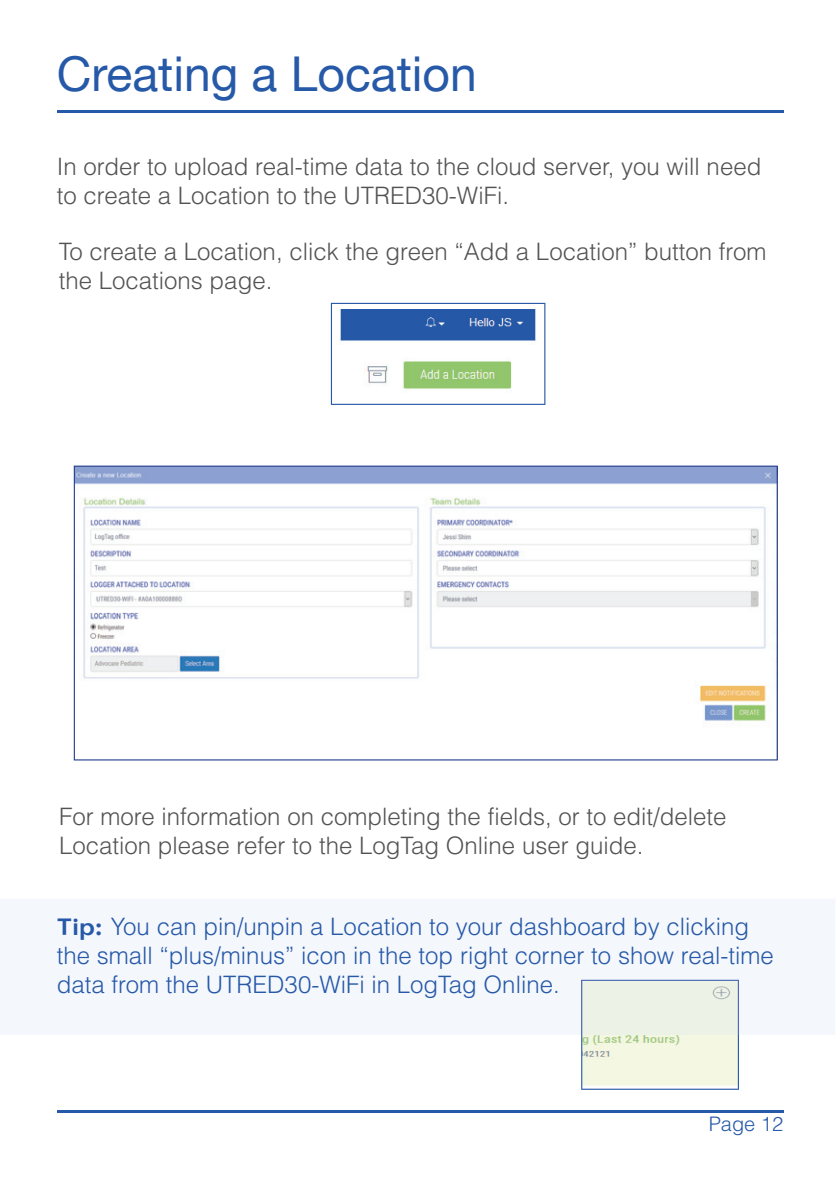
<style>
.page{position:relative;width:840px;height:1191px;background:#fff}
.page>*{position:absolute;margin:0;border:0;box-sizing:border-box;transform-origin:0 0}
.t1{font:48px "Helvetica Neue LT";color:#2659a8}
.t2{font:300 24px/28.8px "Helvetica LT Std";color:#525352}
.t3{font:300 24px/28.8px "Helvetica LT Std";color:#2659a8}
.t4{font:300 20px "Helvetica LT Std";color:#2659a8}
.s1{font-family:"Larke Neue";font-weight:700}
</style>
<div class="page">
<hr style="left:57px;top:1110px;width:725px;height:2px;background:#2659a8">
<svg style="left:331px;top:303px;width:214px;height:102px"></svg>
<svg style="left:74px;top:465px;width:703px;height:295px"></svg>
<div style="left:0;top:899px;width:835px;height:135px;background:#f4f7fc"></div>
<svg style="left:581px;top:979px;width:157px;height:110px"></svg>
<hr style="left:57px;top:110px;width:726px;height:2px;background:#2659a8">
<h1 class="t1" style="left:57px;top:55px;width:421px">Creating a Location</h1>
<p class="t2" style="left:57px;top:154px;width:705px">In order to upload real-time data to the cloud server, you will need to create a Location to the UTRED30-WiFi.</p>
<p class="t2" style="left:59px;top:239px;width:709px">To create a Location, click the green “Add a Location” button from the Locations page.</p>
<p class="t2" style="left:59px;top:804px;width:668px">For more information on completing the fields, or to edit/delete<br>Location please refer to the LogTag Online user guide.</p>
<p class="t3" style="left:57px;top:914px;width:718px"><span class="s1">Tip:</span> You can pin/unpin a Location to your dashboard by clicking the small “plus/minus” icon in the top right corner to show real-time data from the UTRED30-WiFi in LogTag Online.</p>
<p class="t4" style="left:708px;top:1115px;width:76px">Page 12</p>
</div>
